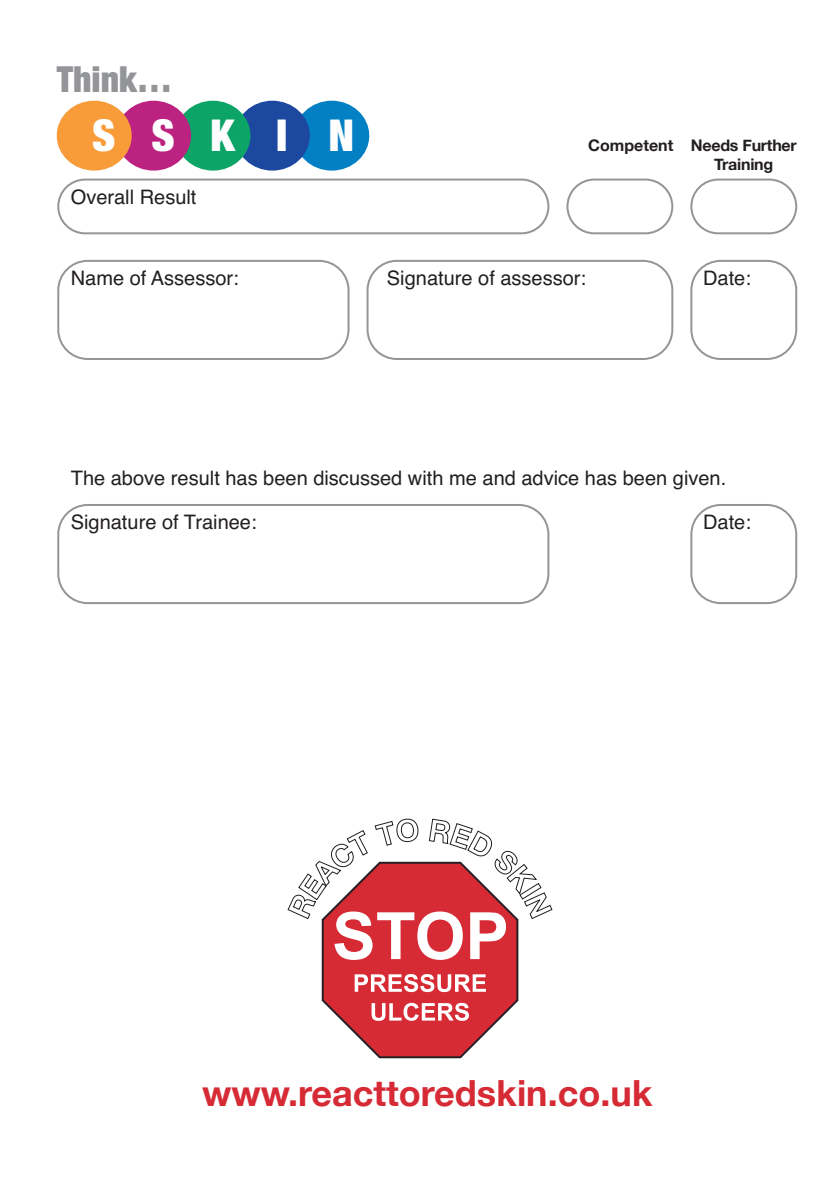
<style>
.page{position:relative;width:840px;height:1191px;background:#fff}
.page>*{position:absolute;margin:0;border:0;box-sizing:border-box;transform-origin:0 0}
.t1{font:900 condensed 44px "Helvetica Neue";color:#fff}
.t2{font:700 36px "Helvetica Neue";color:#d62a35}
.t3{font:900 condensed 36px "Helvetica Neue";color:#939598}
.t4{font:20px "Helvetica";color:#231f20}
.t5{font:700 16px/19px "Helvetica Neue";letter-spacing:-.015em;color:#231f20}
</style>
<div class="page">
<div style="left:294px;top:101px;width:75px;height:70px;background:#037fc4;border-radius:50%"></div>
<div style="left:235px;top:101px;width:75px;height:70px;background:#1c499f;border-radius:50%"></div>
<div style="left:175px;top:101px;width:75px;height:70px;background:#0da467;border-radius:50%"></div>
<div style="left:116px;top:101px;width:75px;height:70px;background:#bc2381;border-radius:50%"></div>
<svg style="left:690px;top:178px;width:106px;height:56px"></svg>
<svg style="left:57px;top:178px;width:492px;height:56px"></svg>
<svg style="left:566px;top:178px;width:107px;height:56px"></svg>
<svg style="left:690px;top:260px;width:106px;height:100px"></svg>
<svg style="left:57px;top:260px;width:292px;height:100px"></svg>
<svg style="left:690px;top:504px;width:106px;height:100px"></svg>
<svg style="left:366px;top:260px;width:307px;height:100px"></svg>
<svg style="left:57px;top:504px;width:492px;height:100px"></svg>
<div style="left:57px;top:101px;width:75px;height:70px;background:#f89b39;border-radius:50%"></div>
<svg style="left:287px;top:818px;width:266px;height:240px"></svg>
<h2 class="t3" style="left:57px;top:66px;width:117px">Think…</h2>
<h1 class="t1" style="left:151px;top:119px;width:204px">SKIN</h1>
<p class="t4" style="left:71px;top:190px;width:127px">Overall Result</p>
<h1 class="t1" style="left:92px;top:119px;width:25px">S</h1>
<p class="t4" style="left:71px;top:271px;width:169px">Name of Assessor:</p>
<p class="t5" style="left:713px;top:136px;width:84px;text-indent:-126px">Competent Needs Further<br>Training</p>
<p class="t4" style="left:387px;top:271px;width:200px">Signature of assessor:</p>
<p class="t4" style="left:702px;top:271px;width:49px">Date:</p>
<p class="t4" style="left:71px;top:471px;width:656px">The above result has been discussed with me and advice has been given.</p>
<p class="t4" style="left:71px;top:515px;width:187px">Signature of Trainee:</p>
<p class="t4" style="left:702px;top:515px;width:49px">Date:</p>
<h2 class="t2" style="left:202px;top:1070px;width:451px">www.reacttoredskin.co.uk</h2>
</div>
